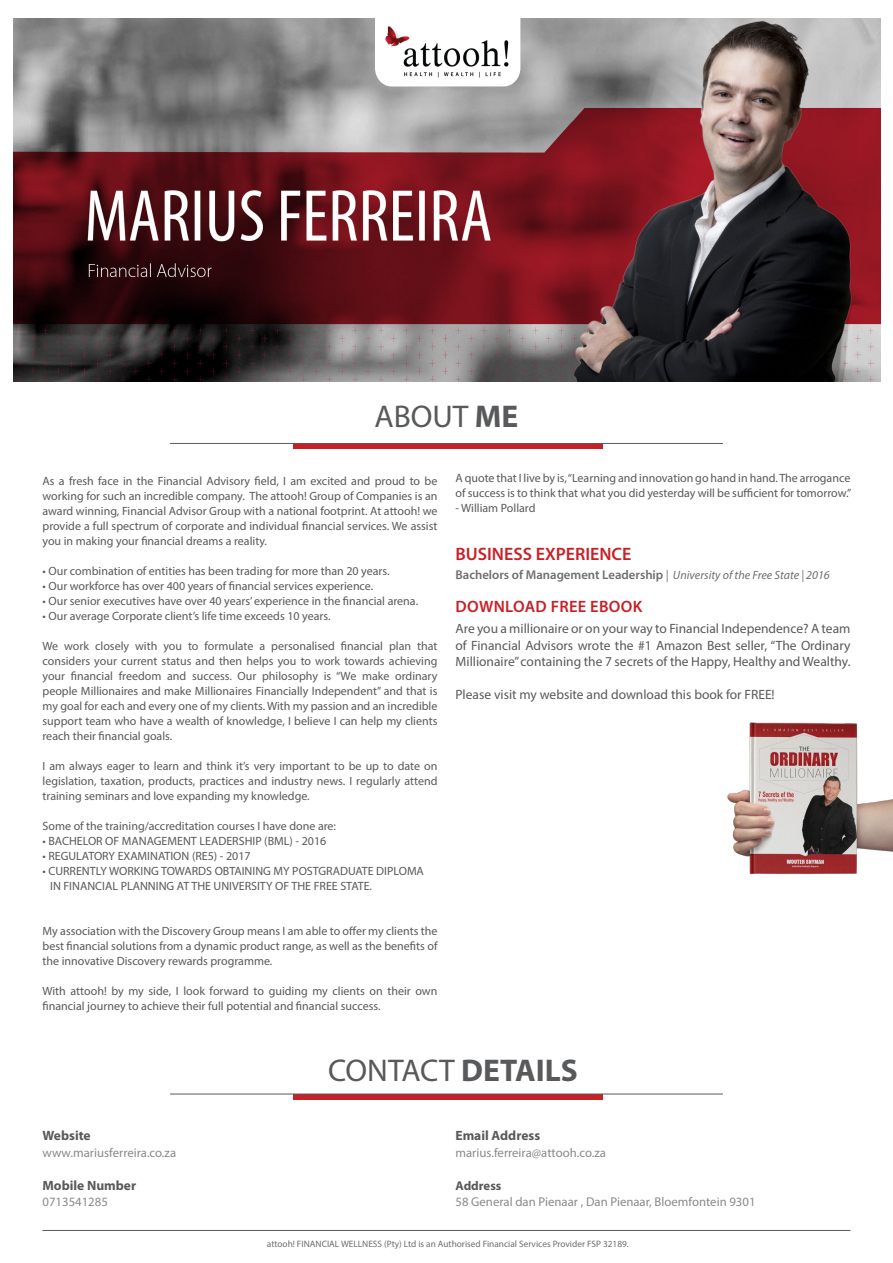
<style>
.page{position:relative;width:893px;height:1263px;background:#fff}
.page>*{position:absolute;margin:0;border:0;box-sizing:border-box;transform-origin:0 0}
.t1{font:31.5px "Myriad Pro";color:#58595b}
.t2{font:600 18px "Myriad Pro";color:#c72128}
.t3{font:600 16.5px "Myriad Pro";letter-spacing:.02em;color:#c72128}
.t4{font:13.5px/16.5px "Myriad Pro";color:#58595b;text-align:justify}
.t5{font:700 13.5px "Myriad Pro";color:#58595b}
.t6{font:12.75px "Myriad Pro";color:#888a8c}
.t7{font:600 12.75px "Myriad Pro";color:#6d6e71}
.t8{font:700 12.75px "Myriad Pro";color:#58595b}
.t9{font:12px/15px "Myriad Pro";color:#58595b;text-align:justify}
.t10{font:9.3px "Myriad Pro";color:#6d6e71}
.s1{font-weight:700}
.s2{font-weight:400;font-style:italic;font-size:12px}
</style>
<div class="page">
<img style="left:14px;top:19px;width:866px;height:363px">
<svg style="left:375px;top:19px;width:145px;height:67px"></svg>
<img style="left:385px;top:26px;width:126px;height:56px">
<div style="left:293px;top:444px;width:309px;height:5px;background:#c72128"></div>
<hr style="left:170px;top:443px;width:553px;height:1px;background:#58595b">
<div style="left:293px;top:1094px;width:309px;height:5px;background:#c72128"></div>
<hr style="left:170px;top:1094px;width:553px;height:1px;background:#58595b">
<hr style="left:43px;top:1230px;width:807px;height:1px;background:#58595b">
<img style="left:727px;top:722px;width:166px;height:153px">
<h1 class="t1" style="left:374px;top:397px;width:145px">ABOUT <span class="s1">ME</span></h1>
<p class="t9" style="left:43px;top:474px;width:396px">As a fresh face in the Financial Advisory field, I am excited and proud to be working for such an incredible company. The attooh! Group of Companies is an award winning, Financial Advisor Group with a national footprint. At attooh! we provide a full spectrum of corporate and individual financial services. We assist you in making your financial dreams a reality.</p>
<p class="t9" style="left:43px;top:564px;width:349px">• Our combination of entities has been trading for more than 20 years.</p>
<p class="t9" style="left:43px;top:579px;width:332px">• Our workforce has over 400 years of financial services experience.</p>
<p class="t9" style="left:43px;top:594px;width:377px">• Our senior executives have over 40 years’ experience in the financial arena.</p>
<p class="t9" style="left:43px;top:609px;width:290px">• Our average Corporate client’s life time exceeds 10 years.</p>
<p class="t9" style="left:43px;top:639px;width:396px">We work closely with you to formulate a personalised financial plan that considers your current status and then helps you to work towards achieving your financial freedom and success. Our philosophy is “We make ordinary people Millionaires and make Millionaires Financially Independent” and that is my goal for each and every one of my clients. With my passion and an incredible support team who have a wealth of knowledge, I believe I can help my clients reach their financial goals.</p>
<p class="t9" style="left:43px;top:759px;width:396px">I am always eager to learn and think it’s very important to be up to date on legislation, taxation, products, practices and industry news. I regularly attend training seminars and love expanding my knowledge.</p>
<p class="t9" style="left:43px;top:819px;width:295px">Some of the training/accreditation courses I have done are:</p>
<p class="t9" style="left:43px;top:834px;width:285px">• BACHELOR OF MANAGEMENT LEADERSHIP (BML) - 2016</p>
<p class="t9" style="left:43px;top:849px;width:210px">• REGULATORY EXAMINATION (RE5) - 2017</p>
<p class="t9" style="left:50px;top:864px;width:375px;text-indent:-8px">• CURRENTLY WORKING TOWARDS OBTAINING MY POSTGRADUATE DIPLOMA<br>IN FINANCIAL PLANNING AT THE UNIVERSITY OF THE FREE STATE.</p>
<p class="t9" style="left:43px;top:924px;width:396px">My association with the Discovery Group means I am able to offer my clients the best financial solutions from a dynamic product range, as well as the benefits of the innovative Discovery rewards programme.</p>
<p class="t9" style="left:43px;top:984px;width:396px">With attooh! by my side, I look forward to guiding my clients on their own financial journey to achieve their full potential and financial success.</p>
<p class="t9" style="left:455px;top:470px;width:398px">A quote that I live by is, “Learning and innovation go hand in hand. The arrogance of success is to think that what you did yesterday will be sufficient for tomorrow.”</p>
<p class="t9" style="left:455px;top:500px;width:82px">- William Pollard</p>
<h2 class="t2" style="left:455px;top:542px;width:177px">BUSINESS EXPERIENCE</h2>
<p class="t7" style="left:455px;top:567px;width:376px">Bachelors of Management Leadership <span class="s2">| University of the Free State | 2016</span></p>
<h3 class="t3" style="left:456px;top:596px;width:188px">DOWNLOAD FREE EBOOK</h3>
<p class="t4" style="left:455px;top:620px;width:396px">Are you a millionaire or on your way to Financial Independence? A team of Financial Advisors wrote the #1 Amazon Best seller, “The Ordinary Millionaire” containing the 7 secrets of the Happy, Healthy and Wealthy.</p>
<p class="t4" style="left:455px;top:686px;width:321px">Please visit my website and download this book for FREE!</p>
<p class="t5" style="left:43px;top:1128px;width:50px">Website</p>
<p class="t6" style="left:43px;top:1144px;width:135px">www.mariusferreira.co.za</p>
<p class="t5" style="left:43px;top:1177px;width:95px">Mobile Number</p>
<p class="t6" style="left:43px;top:1194px;width:67px">0713541285</p>
<h1 class="t1" style="left:328px;top:1051px;width:251px">CONTACT <span class="s1">DETAILS</span></h1>
<p class="t5" style="left:455px;top:1128px;width:86px">Email Address</p>
<p class="t6" style="left:455px;top:1144px;width:152px">marius.ferreira@attooh.co.za</p>
<p class="t8" style="left:455px;top:1178px;width:47px">Address</p>
<p class="t6" style="left:455px;top:1194px;width:302px">58 General dan Pienaar , Dan Pienaar, Bloemfontein 9301</p>
<p class="t10" style="left:267px;top:1238px;width:363px">attooh! FINANCIAL WELLNESS (Pty) Ltd is an Authorised Financial Services Provider FSP 32189.</p>
</div>
